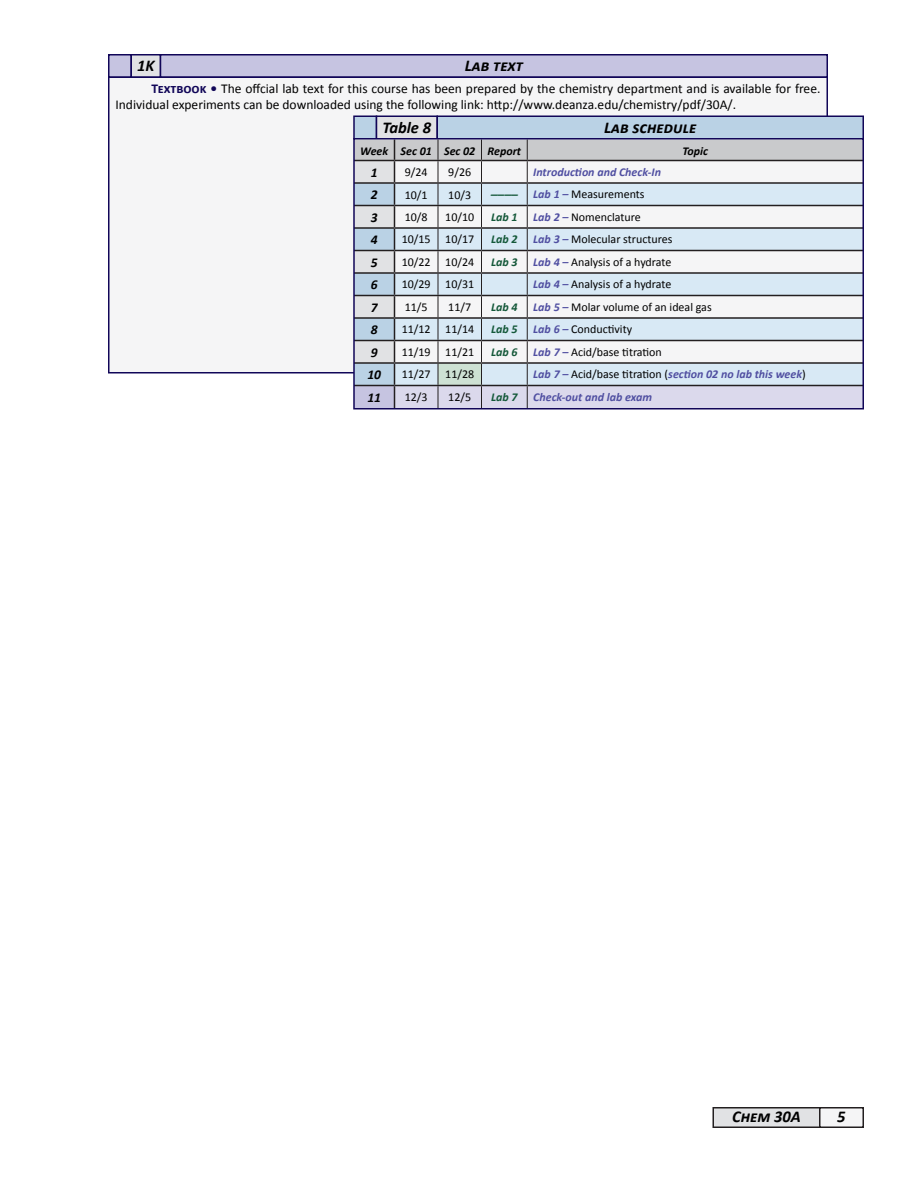
<style>
.page{position:relative;width:918px;height:1188px;background:#fff}
.page>*{position:absolute;margin:0;border:0;box-sizing:border-box;transform-origin:0 0}
.Tab{font:italic 700 16.5px "Calibri";color:#000}
.Block{font:13.5px/16.2px "Calibri";color:#000}
.Cell_Heading{font:italic 700 13.5px "Calibri";color:#000}
.Cell{font:italic 700 13.5px "Calibri";color:#145839}
.Cell-2{font:12px "Calibri";color:#000}
.Cell-3{font:italic 700 12px "Calibri";color:#504fa1}
.Cell-4{font:italic 700 12px "Calibri";color:#145839}
.Cell_Heading-2{font:italic 700 12px "Calibri";color:#000}
.s1{font-weight:700;color:#110658}
.s2{font-weight:700;font-style:italic;color:#504fa1}
.s3{font-weight:400;font-style:normal;color:#000}
</style>
<div class="page">
<div style="left:713px;top:1108px;width:107px;height:19px;background:#e1e2e4"></div>
<div style="left:712px;top:1107px;width:108px;height:21px;border:2px solid #231f20"></div>
<div style="left:820px;top:1108px;width:43px;height:19px;background:#f5f5f6"></div>
<div style="left:819px;top:1107px;width:45px;height:21px;border:2px solid #231f20"></div>
<div style="left:108px;top:54px;width:24px;height:24px;background:#c6c4e1;border:2px solid #110658"></div>
<div style="left:131px;top:55px;width:29px;height:22px;background:#e1e2e4"></div>
<div style="left:130px;top:54px;width:31px;height:24px;border:2px solid #110658"></div>
<div style="left:160px;top:55px;width:667px;height:22px;background:#c6c4e1"></div>
<div style="left:160px;top:54px;width:668px;height:24px;border:2px solid #110658"></div>
<div style="left:109px;top:77px;width:718px;height:296px;background:#f5f5f6"></div>
<div style="left:353px;top:116px;width:24px;height:24px;background:#bad2e5;border:2px solid #110658"></div>
<div style="left:376px;top:116px;width:61px;height:23px;background:#e1e2e4"></div>
<div style="left:376px;top:116px;width:62px;height:24px;border:2px solid #110658"></div>
<div style="left:437px;top:116px;width:426px;height:23px;background:#bad2e5"></div>
<div style="left:436px;top:116px;width:428px;height:24px;border:2px solid #110658"></div>
<svg style="left:356px;top:141px;width:505px;height:266px"></svg>
<div style="left:353px;top:138px;width:511px;height:272px;border:2px solid #110658"></div>
<p class="Tab" style="left:137px;top:55px;width:19px">1K</p>
<p class="Tab" style="left:465px;top:55px;width:60px">Lab text</p>
<p class="Block" style="left:116px;top:80px;width:707px;text-indent:36px"><span class="s1">Textbook •</span> The offcial lab text for this course has been prepared by the chemistry department and is available for free.<br>Individual experiments can be downloaded using the following link: http://www.deanza.edu/chemistry/pdf/30A/.</p>
<p class="Tab" style="left:383px;top:117px;width:50px">Table 8</p>
<p class="Tab" style="left:604px;top:117px;width:94px">Lab schedule</p>
<p class="Cell_Heading-2" style="left:360px;top:143px;width:30px">Week</p>
<p class="Cell_Heading-2" style="left:401px;top:143px;width:33px">Sec 01</p>
<p class="Cell_Heading-2" style="left:444px;top:143px;width:33px">Sec 02</p>
<p class="Cell_Heading-2" style="left:488px;top:143px;width:35px">Report</p>
<p class="Cell_Heading-2" style="left:682px;top:143px;width:27px">Topic</p>
<p class="Cell_Heading" style="left:371px;top:164px;width:8px">1</p>
<p class="Cell-2" style="left:405px;top:165px;width:24px">9/24</p>
<p class="Cell-2" style="left:448px;top:165px;width:24px">9/26</p>
<p class="Cell-3" style="left:533px;top:165px;width:129px">Introduction and Check-In</p>
<p class="Cell_Heading" style="left:371px;top:186px;width:8px">2</p>
<p class="Cell-2" style="left:405px;top:187px;width:24px">10/1</p>
<p class="Cell-2" style="left:448px;top:187px;width:24px">10/3</p>
<p class="Cell" style="left:491px;top:186px;width:28px">––––</p>
<p class="Cell-2" style="left:533px;top:186px;width:113px"><span class="s2">Lab 1 –</span> Measurements</p>
<p class="Cell_Heading" style="left:371px;top:209px;width:8px">3</p>
<p class="Cell-2" style="left:405px;top:209px;width:24px">10/8</p>
<p class="Cell-2" style="left:445px;top:209px;width:30px">10/10</p>
<p class="Cell-4" style="left:491px;top:209px;width:28px">Lab 1</p>
<p class="Cell-2" style="left:533px;top:209px;width:109px"><span class="s2">Lab 2 –</span> Nomenclature</p>
<p class="Cell_Heading" style="left:371px;top:231px;width:8px">4</p>
<p class="Cell-2" style="left:402px;top:231px;width:30px">10/15</p>
<p class="Cell-2" style="left:445px;top:231px;width:30px">10/17</p>
<p class="Cell-4" style="left:491px;top:231px;width:28px">Lab 2</p>
<p class="Cell-2" style="left:533px;top:231px;width:141px"><span class="s2">Lab 3 –</span> Molecular structures</p>
<p class="Cell_Heading" style="left:371px;top:254px;width:8px">5</p>
<p class="Cell-2" style="left:402px;top:254px;width:30px">10/22</p>
<p class="Cell-2" style="left:445px;top:254px;width:30px">10/24</p>
<p class="Cell-4" style="left:491px;top:254px;width:28px">Lab 3</p>
<p class="Cell-2" style="left:533px;top:254px;width:140px"><span class="s2">Lab 4 –</span> Analysis of a hydrate</p>
<p class="Cell_Heading" style="left:371px;top:276px;width:8px">6</p>
<p class="Cell-2" style="left:402px;top:276px;width:30px">10/29</p>
<p class="Cell-2" style="left:445px;top:276px;width:30px">10/31</p>
<p class="Cell-2" style="left:533px;top:276px;width:140px"><span class="s2">Lab 4 –</span> Analysis of a hydrate</p>
<p class="Cell_Heading" style="left:371px;top:299px;width:8px">7</p>
<p class="Cell-2" style="left:405px;top:299px;width:24px">11/5</p>
<p class="Cell-2" style="left:448px;top:299px;width:24px">11/7</p>
<p class="Cell-4" style="left:491px;top:299px;width:28px">Lab 4</p>
<p class="Cell-2" style="left:533px;top:299px;width:180px"><span class="s2">Lab 5 –</span> Molar volume of an ideal gas</p>
<p class="Cell_Heading" style="left:371px;top:321px;width:8px">8</p>
<p class="Cell-2" style="left:402px;top:321px;width:30px">11/12</p>
<p class="Cell-2" style="left:445px;top:321px;width:30px">11/14</p>
<p class="Cell-4" style="left:491px;top:321px;width:28px">Lab 5</p>
<p class="Cell-2" style="left:533px;top:321px;width:100px"><span class="s2">Lab 6 –</span> Conductivity</p>
<p class="Cell_Heading" style="left:371px;top:344px;width:8px">9</p>
<p class="Cell-2" style="left:402px;top:344px;width:30px">11/19</p>
<p class="Cell-2" style="left:445px;top:344px;width:30px">11/21</p>
<p class="Cell-4" style="left:491px;top:344px;width:28px">Lab 6</p>
<p class="Cell-2" style="left:533px;top:344px;width:130px"><span class="s2">Lab 7 –</span> Acid/base titration</p>
<p class="Cell_Heading" style="left:367px;top:366px;width:15px">10</p>
<p class="Cell-2" style="left:402px;top:366px;width:30px">11/27</p>
<p class="Cell-2" style="left:445px;top:366px;width:30px">11/28</p>
<p class="Cell-3" style="left:533px;top:366px;width:274px">Lab 7 – <span class="s3">Acid/base titration (</span>section 02 no lab this week<span class="s3">)</span></p>
<p class="Cell_Heading" style="left:367px;top:389px;width:15px">11</p>
<p class="Cell-2" style="left:405px;top:389px;width:24px">12/3</p>
<p class="Cell-2" style="left:448px;top:389px;width:24px">12/5</p>
<p class="Cell-4" style="left:491px;top:389px;width:28px">Lab 7</p>
<p class="Cell-3" style="left:533px;top:389px;width:120px">Check-out and lab exam</p>
<h1 class="Tab" style="left:732px;top:1106px;width:70px">Chem 30A</h1>
<h1 class="Tab" style="left:837px;top:1106px;width:10px">5</h1>
</div>
